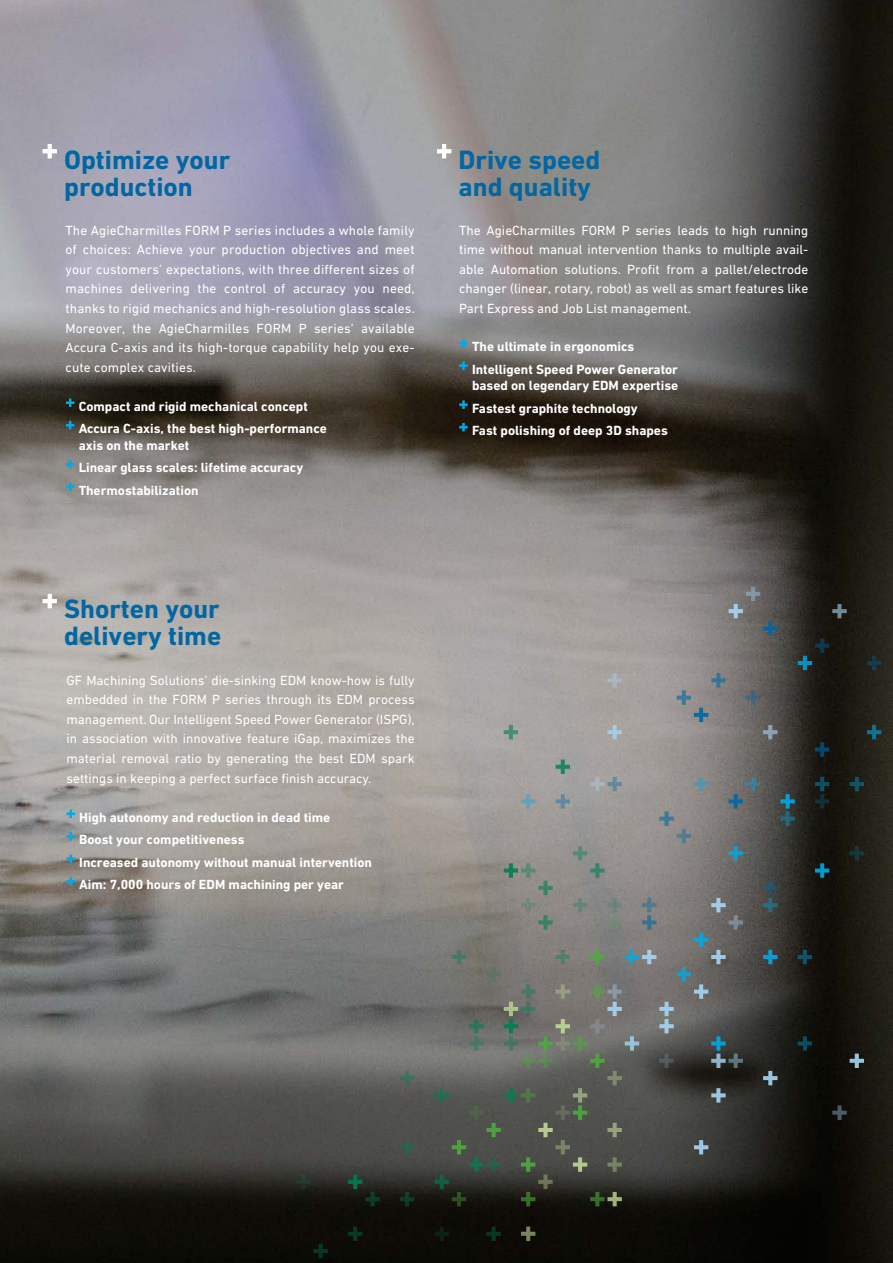
<style>
.page{position:relative;width:893px;height:1263px;background:#fff}
.page>*{position:absolute;margin:0;border:0;box-sizing:border-box;transform-origin:0 0}
.t1{font:700 27px/27px "DIN Next W1 G";color:#0067a2}
.t2{font:13.5px/19.5px "DIN Next W1 G";color:#fff;text-align:justify}
.t3{font:700 13.5px/22.5px "DIN Next W1 G";color:#fff}
</style>
<div class="page">
<img style="left:0;top:0;width:893px;height:1263px">
<svg style="left:521px;top:1226px;width:14px;height:15px"></svg>
<svg style="left:296px;top:1175px;width:15px;height:14px"></svg>
<svg style="left:400px;top:1140px;width:14px;height:14px"></svg>
<svg style="left:400px;top:1192px;width:14px;height:14px"></svg>
<svg style="left:486px;top:1226px;width:15px;height:15px"></svg>
<svg style="left:434px;top:1226px;width:15px;height:15px"></svg>
<svg style="left:313px;top:1244px;width:15px;height:14px"></svg>
<svg style="left:348px;top:1226px;width:14px;height:15px"></svg>
<svg style="left:348px;top:1175px;width:32px;height:31px"></svg>
<svg style="left:400px;top:1071px;width:14px;height:14px"></svg>
<svg style="left:434px;top:587px;width:447px;height:619px;background:#62625d"></svg>
<svg style="left:66px;top:398px;width:8px;height:9px"></svg>
<svg style="left:66px;top:421px;width:8px;height:8px"></svg>
<svg style="left:66px;top:460px;width:8px;height:8px"></svg>
<svg style="left:66px;top:482px;width:8px;height:9px"></svg>
<svg style="left:459px;top:339px;width:9px;height:8px"></svg>
<svg style="left:459px;top:361px;width:9px;height:9px"></svg>
<svg style="left:459px;top:400px;width:9px;height:9px"></svg>
<svg style="left:459px;top:423px;width:9px;height:8px"></svg>
<svg style="left:67px;top:809px;width:8px;height:9px"></svg>
<svg style="left:67px;top:832px;width:8px;height:8px"></svg>
<svg style="left:67px;top:854px;width:8px;height:9px"></svg>
<svg style="left:67px;top:877px;width:8px;height:8px"></svg>
<svg style="left:43px;top:144px;width:14px;height:14px"></svg>
<svg style="left:437px;top:144px;width:14px;height:14px"></svg>
<svg style="left:43px;top:594px;width:14px;height:14px"></svg>
<h1 class="t1" style="left:64px;top:146px;width:168px">Optimize your production</h1>
<h1 class="t1" style="left:459px;top:146px;width:143px">Drive speed and quality</h1>
<p class="t2" style="left:66px;top:220px;width:351px">The AgieCharmilles FORM P series includes a whole family of choices: Achieve your production objectives and meet your customers’ expectations, with three different sizes of machines delivering the control of accuracy you need, thanks to rigid mechanics and high-resolution glass scales.<br>Moreover, the AgieCharmilles FORM P series’ available Accura C-axis and its high-torque capability help you exe&shy;cute complex cavities.</p>
<p class="t2" style="left:459px;top:220px;width:351px">The AgieCharmilles FORM P series leads to high running time without manual intervention thanks to multiple avail&shy;able Automation solutions. Profit from a pallet/electrode changer (linear, rotary, robot) as well as smart features like Part Express and Job List management.</p>
<p class="t3" style="left:472px;top:335px;width:208px">The ultimate in ergonomics<br>Intelligent Speed Power Generator</p>
<p class="t3" style="left:472px;top:374px;width:208px">based on legendary EDM expertise<br>Fastest graphite technology<br>Fast polishing of deep 3D shapes</p>
<p class="t3" style="left:79px;top:395px;width:250px">Compact and rigid mechanical concept<br>Accura C-axis, the best high-performance</p>
<p class="t3" style="left:79px;top:434px;width:226px">axis on the market<br>Linear glass scales: lifetime accuracy<br>Thermostabilization</p>
<h1 class="t1" style="left:64px;top:596px;width:159px">Shorten your delivery time</h1>
<p class="t2" style="left:67px;top:670px;width:350px">GF Machining Solutions’ die-sinking EDM know-how is fully embedded in the FORM P series through its EDM process management. Our Intelligent Speed Power Generator (ISPG), in association with innovative feature iGap, maximizes the material removal ratio by generating the best EDM spark settings in keeping a perfect surface finish accuracy.</p>
<p class="t3" style="left:79px;top:806px;width:294px">High autonomy and reduction in dead time<br>Boost your competitiveness<br>Increased autonomy without manual intervention Aim: 7,000 hours of EDM machining per year</p>
</div>
